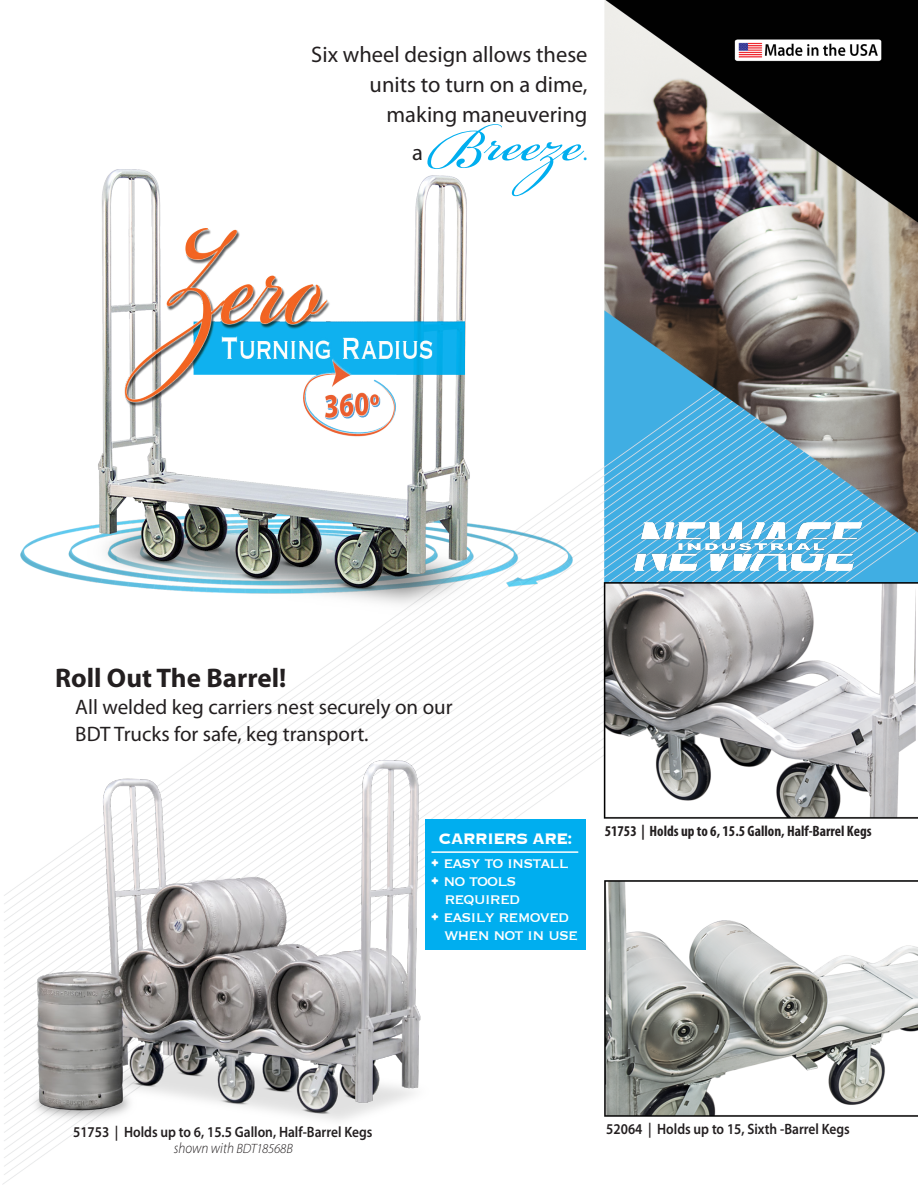
<style>
.page{position:relative;width:918px;height:1188px;background:#fff}
.page>*{position:absolute;margin:0;border:0;box-sizing:border-box;transform-origin:0 0}
.t1{font:90px "Beautiful ES";color:#00aeef}
.t2{font:700 27px "Myriad Pro";color:#231f20}
.t3{font:22.5px/30px "Myriad Pro";color:#231f20;text-align:right}
.t4{font:22.5px "Myriad Pro";color:#00aeef}
.t5{font:21px/27px "Myriad Pro";color:#231f20}
.t6{font:19.8px/18px "Copperplate";letter-spacing:-.05em;color:#fff;text-align:right;scale:.91 1}
.t7{font:700 19.8px "Copperplate";letter-spacing:-.05em;color:#fff;scale:.91 1}
.t8{font:600 15px "Myriad Pro";color:#231f20;scale:.9 1}
.t9{font:700 condensed 15px "Myriad Pro";color:#231f20}
.t10{font:italic 300 15px "Myriad Pro";color:#231f20;scale:.9 1}
.s1{font-size:13.5px}
</style>
<div class="page">
<img style="left:2px;top:0;width:916px;height:1185px">
<img style="left:21px;top:170px;width:552px;height:446px">
<img style="left:27px;top:719px;width:421px;height:432px">
<img style="left:720px;top:36px;width:171px;height:28px">
<img style="left:635px;top:523px;width:226px;height:48px">
<div style="left:425px;top:820px;width:161px;height:130px;background:#00aeef"></div>
<hr style="left:432px;top:851px;width:146px;height:2px;background:#fff">
<p class="t3" style="left:311px;top:39px;width:278px">Six wheel design allows these units to turn on a dime, making maneuvering</p>
<p class="t3" style="left:412px;top:137px;width:12px">a</p>
<p class="t1" style="left:428px;top:92px;width:157px">Breeze</p>
<p class="t4" style="left:583px;top:138px;width:6px">.</p>
<p class="t2" style="left:55px;top:660px;width:233px">Roll Out The Barrel!</p>
<p class="t5" style="left:75px;top:693px;width:379px">All welded keg carriers nest securely on our<br>BDT Trucks for safe, keg transport.</p>
<p class="t7" style="left:439px;top:826px;width:149px">CARRIERS ARE:</p>
<p class="t6" style="left:431px;top:852px;width:153px">• easy to install</p>
<p class="t6" style="left:431px;top:870px;width:100px">• no tools required</p>
<p class="t6" style="left:444px;top:906px;width:149px;text-align:left;text-indent:-14px">• easily removed when not in use</p>
<p class="t9" style="left:605px;top:822px;width:268px">51753 | Holds up to 6, 15.5 Gallon, Half-Barrel Kegs</p>
<p class="t8" style="left:73px;top:1122px;width:334px">51753 | Holds up to 6, 15.5 Gallon, Half-Barrel Kegs</p>
<p class="t10" style="left:174px;top:1139px;width:134px">shown with <span class="s1">BDT18568B</span></p>
<p class="t8" style="left:606px;top:1119px;width:272px">52064 | Holds up to 15, Sixth -Barrel Kegs</p>
</div>
